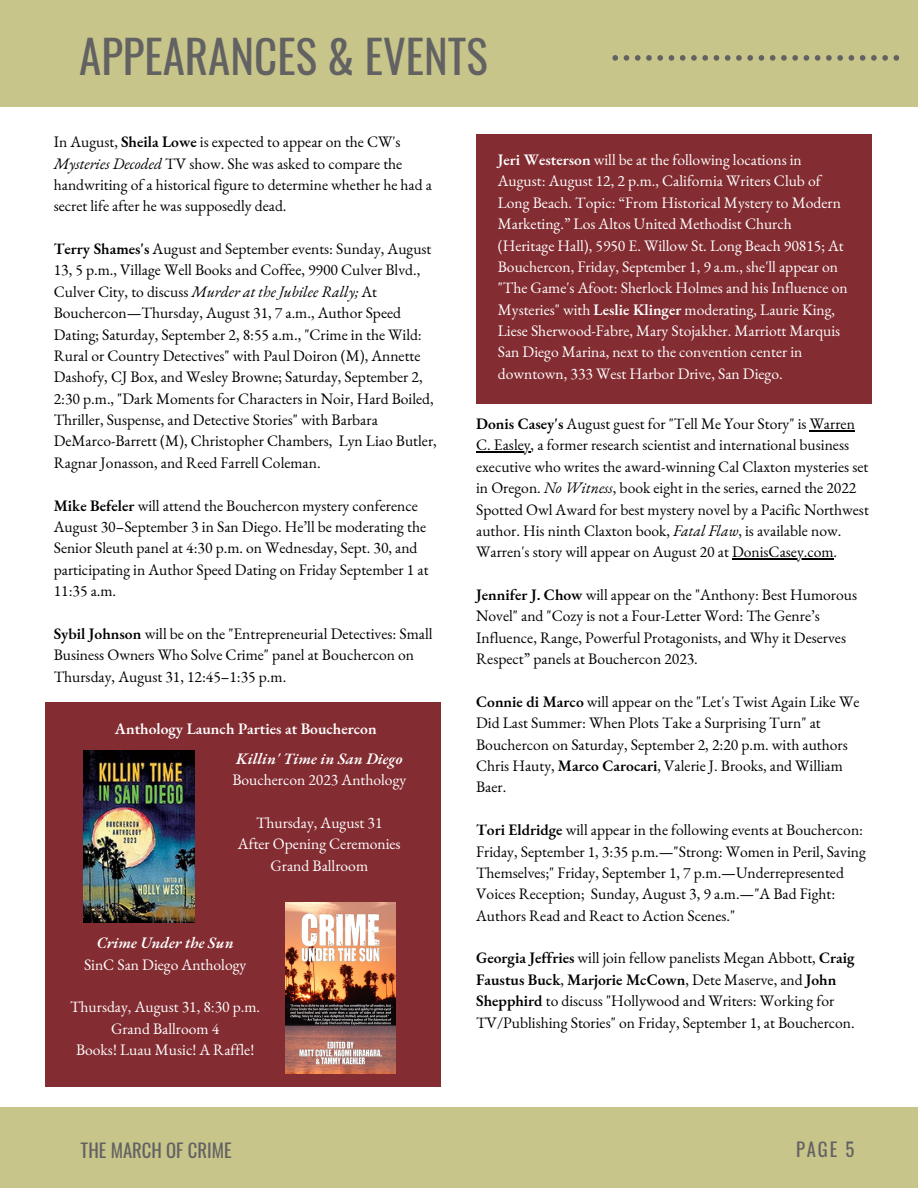
<style>
.page{position:relative;width:918px;height:1188px;background:#fff}
.page>*{position:absolute;margin:0;border:0;box-sizing:border-box;transform-origin:0 0}
.t1{font:45px "Oswald";color:#636263}
.t2{font:18.75px "Oswald";color:#636263}
.t3{font:15.6px/21.3px "EB Garamond";color:#000}
.t4{font:15.6px/21.3px "EB Garamond";color:#fff}
.t5{font:italic 600 15.6px "EB Garamond";color:#fff}
.t6{font:600 15.6px "EB Garamond";color:#fff}
.s1{font-weight:600}
.s2{font-style:italic}
</style>
<div class="page">
<div style="left:0;top:1107px;width:918px;height:81px;background:#c8c58a"></div>
<div style="left:0;top:0;width:918px;height:107px;background:#c8c58a"></div>
<svg style="left:612px;top:55px;width:287px;height:6px"></svg>
<div style="left:476px;top:134px;width:396px;height:270px;background:#832c32"></div>
<div style="left:45px;top:702px;width:396px;height:385px;background:#832c32"></div>
<img style="left:83px;top:751px;width:111px;height:172px">
<img style="left:285px;top:903px;width:111px;height:171px">
<hr style="left:810px;top:430px;width:45px;height:1px;background:#000">
<hr style="left:476px;top:452px;width:55px;height:1px;background:#000">
<hr style="left:732px;top:558px;width:102px;height:2px;background:#000">
<p class="t1" style="left:79px;top:21px;width:410px">APPEARANCES &amp; EVENTS</p>
<p class="t3" style="left:54px;top:131px;width:380px">In August, <span class="s1">Sheila Lowe</span> is expected to appear on the CW's <span class="s2">Mysteries Decoded</span> TV show. She was asked to compare the handwriting of a historical figure to determine whether he had a secret life after he was supposedly dead.</p>
<p class="t3" style="left:54px;top:238px;width:385px"><span class="s1">Terry Shames's</span> August and September events: Sunday, August 13, 5 p.m., Village Well Books and Coffee, 9900 Culver Blvd., Culver City, to discuss <span class="s2">Murder at the Jubilee Rally;</span> At Bouchercon—Thursday, August 31, 7 a.m., Author Speed Dating; Saturday, September 2, 8:55 a.m., "Crime in the Wild:<br>Rural or Country Detectives" with Paul Doiron (M), Annette Dashofy, CJ Box, and Wesley Browne; Saturday, September 2, 2:30 p.m., "Dark Moments for Characters in Noir, Hard Boiled, Thriller, Suspense, and Detective Stories" with Barbara DeMarco-Barrett (M), Christopher Chambers, Lyn Liao Butler, Ragnar Jonasson, and Reed Farrell Coleman.</p>
<p class="t3" style="left:54px;top:494px;width:376px"><span class="s1">Mike Befeler</span> will attend the Bouchercon mystery conference August 30–September 3 in San Diego. He’ll be moderating the Senior Sleuth panel at 4:30 p.m. on Wednesday, Sept. 30, and participating in Author Speed Dating on Friday September 1 at 11:35 a.m.</p>
<p class="t3" style="left:54px;top:623px;width:380px"><span class="s1">Sybil Johnson</span> will be on the "Entrepreneurial Detectives: Small<br>Business Owners Who Solve Crime" panel at Bouchercon on<br>Thursday, August 31, 12:45–1:35 p.m.</p>
<p class="t6" style="left:115px;top:718px;width:263px">Anthology Launch Parties at Bouchercon</p>
<p class="t5" style="left:236px;top:748px;width:168px">Killin' Time in San Diego</p>
<p class="t4" style="left:232px;top:769px;width:175px">Bouchercon 2023 Anthology</p>
<p class="t4" style="left:256px;top:812px;width:128px">Thursday, August 31</p>
<p class="t4" style="left:238px;top:833px;width:164px">After Opening Ceremonies</p>
<p class="t4" style="left:270px;top:855px;width:99px">Grand Ballroom</p>
<p class="t5" style="left:97px;top:932px;width:138px">Crime Under the Sun</p>
<p class="t4" style="left:84px;top:953px;width:164px">SinC San Diego Anthology</p>
<p class="t4" style="left:70px;top:996px;width:192px">Thursday, August 31, 8:30 p.m.</p>
<p class="t4" style="left:111px;top:1017px;width:110px">Grand Ballroom 4</p>
<p class="t4" style="left:76px;top:1039px;width:180px">Books! Luau Music! A Raffle!</p>
<p class="t4" style="left:498px;top:149px;width:351px"><span class="s1">Jeri Westerson</span> will be at the following locations in August: August 12, 2 p.m., California Writers Club of Long Beach. Topic: “From Historical Mystery to Modern Marketing.” Los Altos United Methodist Church (Heritage Hall), 5950 E. Willow St. Long Beach 90815; At Bouchercon, Friday, September 1, 9 a.m., she'll appear on "The Game's Afoot: Sherlock Holmes and his Influence on Mysteries" with <span class="s1">Leslie Klinger</span> moderating, Laurie King, Liese Sherwood-Fabre, Mary Stojakher. Marriott Marquis San Diego Marina, next to the convention center in downtown, 333 West Harbor Drive, San Diego.</p>
<p class="t3" style="left:476px;top:413px;width:394px"><span class="s1">Donis Casey's</span> August guest for "Tell Me Your Story" is Warren C. Easley, a former research scientist and international business executive who writes the award-winning Cal Claxton mysteries set in Oregon. <span class="s2">No Witness</span>, book eight in the series, earned the 2022<br>Spotted Owl Award for best mystery novel by a Pacific Northwest author. His ninth Claxton book, <span class="s2">Fatal Flaw</span>, is available now.<br>Warren's story will appear on August 20 at DonisCasey.com.</p>
<p class="t3" style="left:476px;top:584px;width:382px"><span class="s1">Jennifer J. Chow</span> will appear on the "Anthony: Best Humorous Novel" and "Cozy is not a Four-Letter Word: The Genre’s Influence, Range, Powerful Protagonists, and Why it Deserves Respect” panels at Bouchercon 2023.</p>
<p class="t3" style="left:476px;top:691px;width:385px"><span class="s1">Connie di Marco</span> will appear on the "Let's Twist Again Like We Did Last Summer: When Plots Take a Surprising Turn" at Bouchercon on Saturday, September 2, 2:20 p.m. with authors Chris Hauty, <span class="s1">Marco Carocari</span>, Valerie J. Brooks, and William Baer.</p>
<p class="t3" style="left:476px;top:819px;width:391px"><span class="s1">Tori Eldridge</span> will appear in the following events at Bouchercon:<br>Friday, September 1, 3:35 p.m.—"Strong: Women in Peril, Saving Themselves;" Friday, September 1, 7 p.m.—Underrepresented Voices Reception; Sunday, August 3, 9 a.m.—"A Bad Fight:<br>Authors Read and React to Action Scenes."</p>
<p class="t3" style="left:476px;top:947px;width:380px"><span class="s1">Georgia Jeffries</span> will join fellow panelists Megan Abbott, <span class="s1">Craig Faustus Buck</span>, <span class="s1">Marjorie McCown</span>, Dete Maserve, and <span class="s1">John Shepphird</span> to discuss "Hollywood and Writers: Working for TV/Publishing Stories" on Friday, September 1, at Bouchercon.</p>
<p class="t2" style="left:81px;top:1136px;width:153px">THE MARCH OF CRIME</p>
<p class="t2" style="left:796px;top:1135px;width:60px">PAGE 5</p>
</div>
